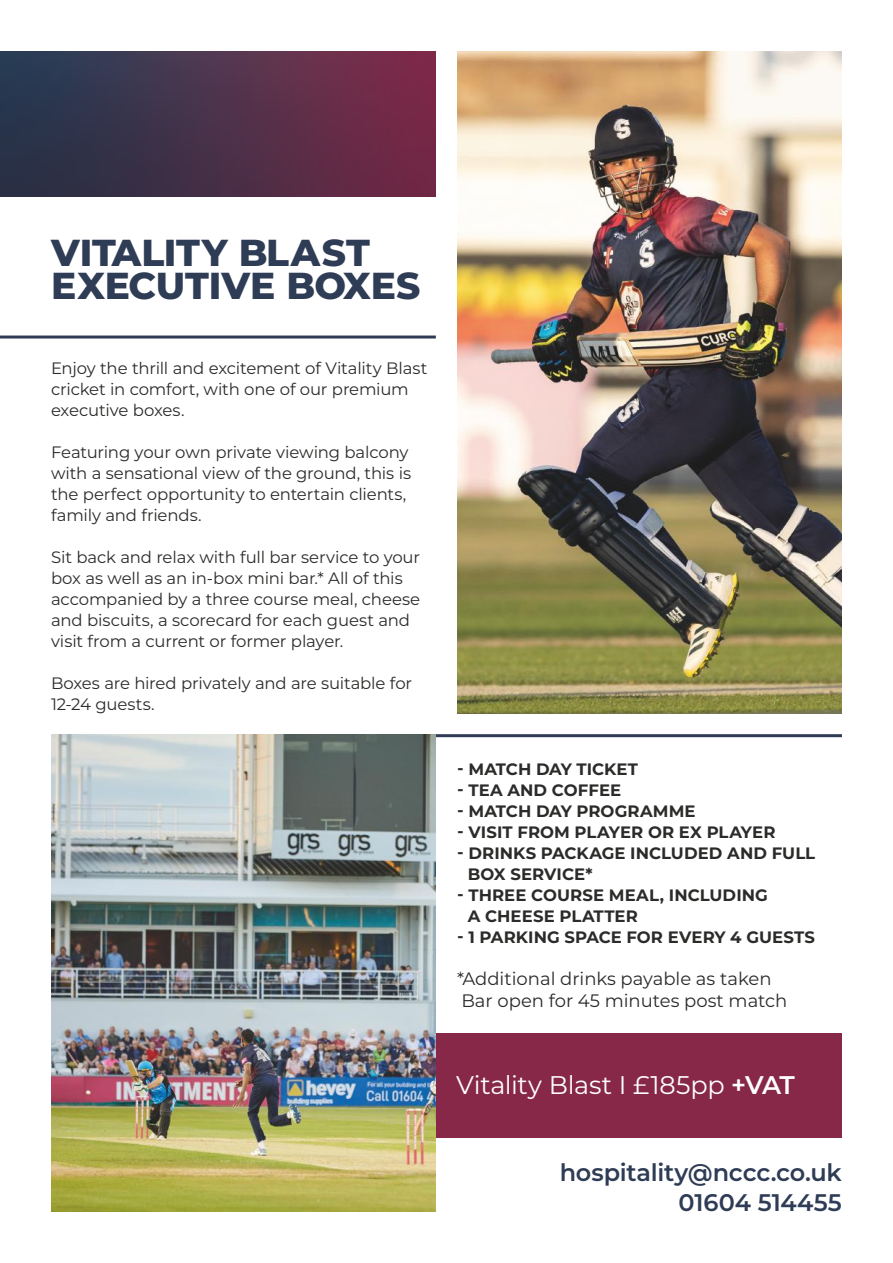
<style>
.page{position:relative;width:893px;height:1263px;background:#fff}
.page>*{position:absolute;margin:0;border:0;box-sizing:border-box;transform-origin:0 0}
.t1{font:800 37.5px/33px "Montserrat";letter-spacing:-.005em;color:#2f3c55}
.t2{font:25.5px "Montserrat";letter-spacing:-.01em;color:#fff}
.t3{font:600 24px/30px "Montserrat";letter-spacing:-.01em;color:#2f3c55;text-align:right}
.t4{font:18px/21.6px "Montserrat";color:#2b2b2a}
.t5{font:16.5px/21px "Montserrat";letter-spacing:-.01em;color:#2b2b2a}
.t6{font:700 16.5px/21px "Montserrat";letter-spacing:.005em;color:#2b2b2a}
.s1{font-weight:600}
</style>
<div class="page">
<div style="left:412px;top:1033px;width:430px;height:104px;background:#872849"></div>
<hr style="left:421px;top:734px;width:421px;height:3px;background:#2f3c55">
<hr style="left:0;top:335px;width:436px;height:3px;background:#2f3c55">
<img style="left:457px;top:51px;width:385px;height:663px">
<img style="left:51px;top:734px;width:385px;height:478px">
<img style="left:0;top:51px;width:436px;height:145px">
<h1 class="t1" style="left:51px;top:234px;width:371px">VITALITY BLAST<br>EXECUTIVE BOXES</h1>
<p class="t5" style="left:51px;top:357px;width:378px">Enjoy the thrill and excitement of Vitality Blast cricket in comfort, with one of our premium executive boxes.</p>
<p class="t5" style="left:51px;top:441px;width:362px">Featuring your own private viewing balcony with a sensational view of the ground, this is the perfect opportunity to entertain clients, family and friends.</p>
<p class="t5" style="left:51px;top:546px;width:371px">Sit back and relax with full bar service to your box as well as an in-box mini bar.* All of this accompanied by a three course meal, cheese and biscuits, a scorecard for each guest and visit from a current or former player.</p>
<p class="t5" style="left:51px;top:672px;width:363px">Boxes are hired privately and are suitable for<br>12-24 guests.</p>
<p class="t6" style="left:457px;top:757px;width:182px">- MATCH DAY TICKET</p>
<p class="t6" style="left:457px;top:778px;width:166px">- TEA AND COFFEE</p>
<p class="t6" style="left:457px;top:799px;width:240px">- MATCH DAY PROGRAMME</p>
<p class="t6" style="left:457px;top:820px;width:320px">- VISIT FROM PLAYER OR EX PLAYER</p>
<p class="t6" style="left:468px;top:841px;width:349px;text-indent:-11px">- DRINKS PACKAGE INCLUDED AND FULL<br>BOX SERVICE*</p>
<p class="t6" style="left:468px;top:883px;width:302px;text-indent:-11px">- THREE COURSE MEAL, INCLUDING<br>A CHEESE PLATTER</p>
<p class="t6" style="left:457px;top:925px;width:359px">- 1 PARKING SPACE FOR EVERY 4 GUESTS</p>
<p class="t4" style="left:457px;top:967px;width:332px">*Additional drinks payable as taken<br>Bar open for 45 minutes post match</p>
<h2 class="t2" style="left:456px;top:1067px;width:340px">Vitality Blast I £185pp <span class="s1">+VAT</span></h2>
<h3 class="t3" style="left:560px;top:1156px;width:284px">hospitality@nccc.co.uk<br>01604 514455</h3>
</div>
